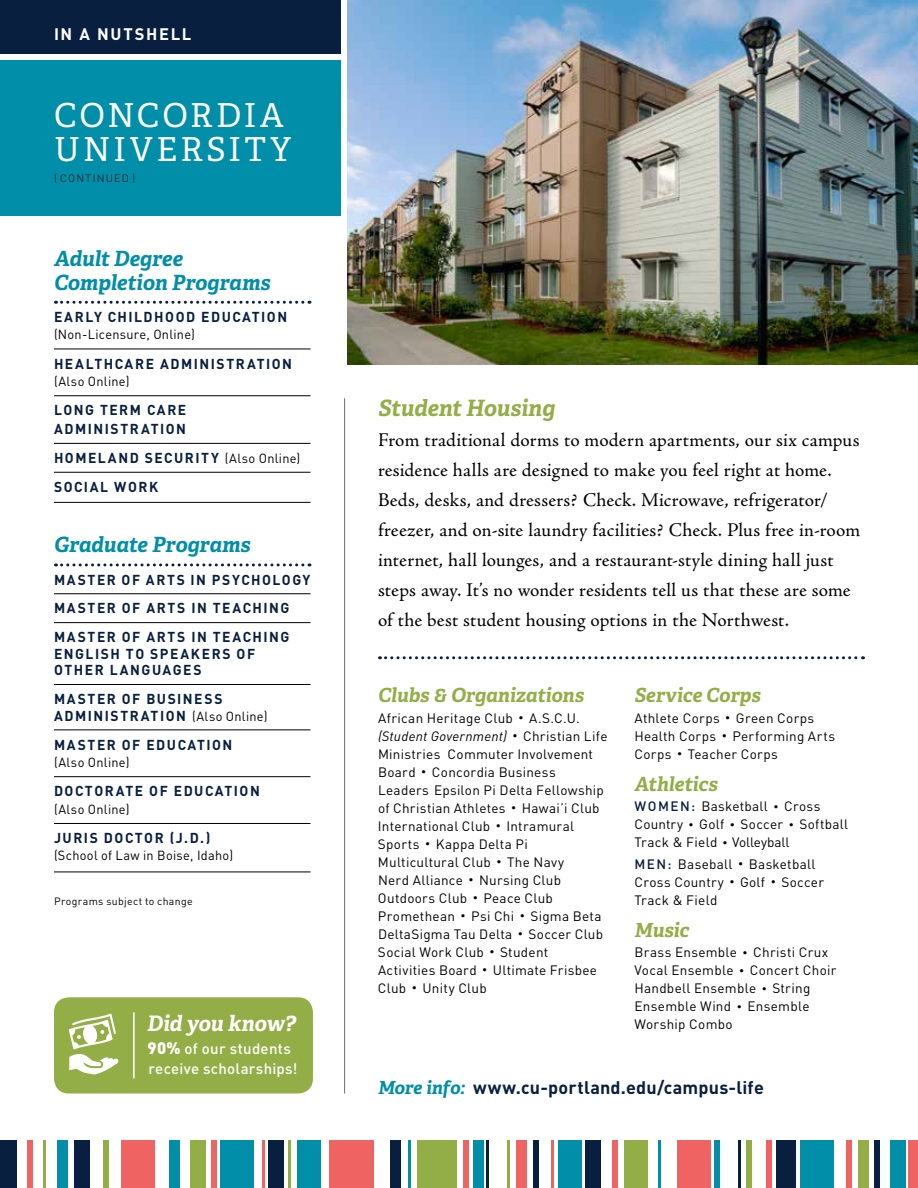
<style>
.page{position:relative;width:918px;height:1188px;background:#fff}
.page>*{position:absolute;margin:0;border:0;box-sizing:border-box;transform-origin:0 0}
.t1{font:33px/34.5px "Adelle";letter-spacing:.09em;color:#fff}
.t2{font:italic 700 22.5px "Adelle";letter-spacing:-.01em;color:#93ae46}
.t3{font:italic 700 21.3px "Adelle";letter-spacing:-.01em;color:#fff}
.t4{font:italic 700 21px/23.2px "Adelle";letter-spacing:-.005em;color:#008ea9}
.t5{font:19.5px/30px "Adobe Jenson Pro";letter-spacing:.01em;color:#000}
.t6{font:italic 700 19.5px "Adelle";letter-spacing:-.005em;color:#93ae46}
.t7{font:700 18px "DIN";color:#091f3f}
.t8{font:700 16.5px "DIN";letter-spacing:.1em;color:#fff}
.t9{font:500 15px/19.8px "DIN";letter-spacing:.02em;color:#fff}
.t10{font:700 14.25px/28.8px "DIN";letter-spacing:.11em;color:#091f3f}
.t11{font:13.5px/18px "DIN";letter-spacing:.02em;color:#000}
.t12{font:13.2px "DIN";letter-spacing:.025em;color:#000}
.t13{font:10.5px "DIN";letter-spacing:.03em;color:#000}
.t14{font:300 10.5px "DIN";letter-spacing:.12em;color:#000}
.s1{font-weight:400;font-size:13.2px;color:#000}
.s2{font-weight:900;font-size:16.5px}
.s3{font-size:9.75px}
.s4{font-style:italic}
.s5{font-weight:500;color:#091f3f}
.s6{font-family:"Adelle";font-style:italic;color:#008ea9}
</style>
<div class="page">
<img style="left:347px;top:0;width:571px;height:364px">
<div style="left:0;top:61px;width:341px;height:155px;background:#008ea9"></div>
<div style="left:0;top:0;width:341px;height:54px;background:#091f3f"></div>
<hr style="left:344px;top:398px;width:1px;height:696px;background:#6d6e71">
<div style="left:220px;top:1141px;width:34px;height:47px;background:#008ea9"></div>
<div style="left:57px;top:1141px;width:11px;height:47px;background:#008ea9"></div>
<div style="left:103px;top:1141px;width:6px;height:47px;background:#93ae46"></div>
<div style="left:169px;top:1141px;width:11px;height:47px;background:#008ea9"></div>
<hr style="left:44px;top:1141px;width:2px;height:47px;background:#93ae46">
<div style="left:121px;top:1141px;width:34px;height:47px;background:#ef6362"></div>
<div style="left:211px;top:1141px;width:6px;height:47px;background:#ef6362"></div>
<hr style="left:262px;top:1141px;width:2px;height:47px;background:#ef6362">
<div style="left:269px;top:1141px;width:15px;height:47px;background:#091f3f"></div>
<div style="left:74px;top:1141px;width:16px;height:47px;background:#091f3f"></div>
<div style="left:190px;top:1141px;width:16px;height:47px;background:#93ae46"></div>
<div style="left:0;top:1141px;width:17px;height:47px;background:#091f3f"></div>
<div style="left:27px;top:1141px;width:5px;height:47px;background:#ef6362"></div>
<div style="left:297px;top:1141px;width:23px;height:47px;background:#008ea9"></div>
<div style="left:800px;top:1141px;width:34px;height:47px;background:#008ea9"></div>
<div style="left:473px;top:1141px;width:10px;height:47px;background:#008ea9"></div>
<hr style="left:659px;top:1141px;width:2px;height:47px;background:#008ea9">
<div style="left:329px;top:1141px;width:45px;height:47px;background:#ef6362"></div>
<div style="left:516px;top:1141px;width:11px;height:47px;background:#ef6362"></div>
<div style="left:463px;top:1141px;width:6px;height:47px;background:#ef6362"></div>
<div style="left:677px;top:1141px;width:34px;height:47px;background:#ef6362"></div>
<div style="left:390px;top:1141px;width:10px;height:47px;background:#091f3f"></div>
<div style="left:777px;top:1141px;width:19px;height:47px;background:#091f3f"></div>
<div style="left:846px;top:1141px;width:6px;height:47px;background:#ef6362"></div>
<div style="left:766px;top:1141px;width:6px;height:47px;background:#ef6362"></div>
<div style="left:909px;top:1141px;width:9px;height:47px;background:#ef6362"></div>
<div style="left:624px;top:1141px;width:23px;height:47px;background:#93ae46"></div>
<div style="left:418px;top:1141px;width:39px;height:47px;background:#93ae46"></div>
<div style="left:858px;top:1141px;width:10px;height:47px;background:#93ae46"></div>
<div style="left:612px;top:1141px;width:6px;height:47px;background:#ef6362"></div>
<div style="left:746px;top:1141px;width:6px;height:47px;background:#93ae46"></div>
<div style="left:585px;top:1141px;width:16px;height:47px;background:#091f3f"></div>
<div style="left:558px;top:1141px;width:23px;height:47px;background:#008ea9"></div>
<hr style="left:551px;top:1141px;width:3px;height:47px;background:#ef6362">
<div style="left:533px;top:1141px;width:6px;height:47px;background:#091f3f"></div>
<hr style="left:408px;top:1141px;width:2px;height:47px;background:#008ea9">
<hr style="left:507px;top:1141px;width:2px;height:47px;background:#93ae46">
<hr style="left:487px;top:1141px;width:2px;height:47px;background:#091f3f">
<hr style="left:739px;top:1141px;width:2px;height:47px;background:#091f3f">
<div style="left:874px;top:1141px;width:6px;height:47px;background:#091f3f"></div>
<div style="left:890px;top:1141px;width:16px;height:47px;background:#008ea9"></div>
<div style="left:714px;top:1141px;width:6px;height:47px;background:#008ea9"></div>
<hr style="left:289px;top:1141px;width:2px;height:47px;background:#93ae46">
<svg style="left:380px;top:656px;width:483px;height:3px"></svg>
<svg style="left:56px;top:301px;width:254px;height:3px"></svg>
<hr style="left:54px;top:349px;width:256px;height:1px;background:#000">
<hr style="left:54px;top:395px;width:256px;height:1px;background:#000">
<hr style="left:54px;top:443px;width:256px;height:1px;background:#000">
<hr style="left:54px;top:472px;width:256px;height:1px;background:#000">
<hr style="left:54px;top:502px;width:256px;height:1px;background:#000">
<svg style="left:56px;top:563px;width:254px;height:3px"></svg>
<hr style="left:54px;top:593px;width:256px;height:1px;background:#000">
<hr style="left:54px;top:622px;width:256px;height:1px;background:#000">
<hr style="left:54px;top:684px;width:256px;height:1px;background:#000">
<hr style="left:54px;top:730px;width:256px;height:1px;background:#000">
<hr style="left:54px;top:776px;width:256px;height:1px;background:#000">
<hr style="left:54px;top:823px;width:256px;height:1px;background:#000">
<hr style="left:54px;top:872px;width:256px;height:1px;background:#000">
<div style="left:54px;top:997px;width:259px;height:97px;background:#93ae46;border-radius:15px"></div>
<svg style="left:69px;top:1014px;width:50px;height:60px"></svg>
<hr style="left:133px;top:1013px;width:2px;height:65px;background:#fff">
<p class="t8" style="left:54px;top:23px;width:139px">IN A NUTSHELL</p>
<h1 class="t1" style="left:54px;top:98px;width:239px">CONCORDIA<br>UNIVERSITY</h1>
<p class="t14" style="left:54px;top:171px;width:83px">( CONTINUED )</p>
<h3 class="t4" style="left:54px;top:247px;width:218px">Adult Degree<br>Completion Programs</h3>
<p class="t10" style="left:54px;top:302px;width:31px">EARLY</p>
<p class="t10" style="left:108px;top:302px;width:11px">CHILDHOOD</p>
<p class="t10" style="left:201px;top:302px;width:88px">EDUCATION</p>
<p class="t12" style="left:54px;top:327px;width:143px">(Non-Licensure, Online)</p>
<p class="t10" style="left:54px;top:349px;width:240px">H EALTHCARE ADMINISTRATION</p>
<p class="t12" style="left:54px;top:374px;width:77px">(Also Online)</p>
<p class="t10" style="left:54px;top:400px;width:134px;line-height:18.8px">LONG TERM CARE<br>ADMINISTRATION</p>
<p class="t10" style="left:54px;top:443px;width:12px">HOMEL</p>
<p class="t10" style="left:108px;top:443px;width:48px">AND SECURITY</p>
<p class="t12" style="left:225px;top:451px;width:77px">(Also Online)</p>
<p class="t10" style="left:54px;top:472px;width:106px">SOCIAL WORK</p>
<h3 class="t4" style="left:54px;top:533px;width:198px">Graduate Programs</h3>
<p class="t10" style="left:54px;top:565px;width:258px">MASTER OF ARTS IN PSYCHOLOGY<br>MASTER OF ARTS IN TEACHING<br>MASTER OF ARTS IN TEACHING</p>
<p class="t10" style="left:54px;top:645px;width:199px;line-height:16.5px">ENGLISH TO SPEAKERS OF<br>OTHER LANGUAGES</p>
<p class="t10" style="left:54px;top:690px;width:215px;line-height:16.5px">MASTER OF BUSINESS<br>ADMINISTRATION <span class="s1">(Also Online)</span></p>
<p class="t10" style="left:54px;top:730px;width:180px">MASTER OF EDUCATION</p>
<p class="t12" style="left:54px;top:755px;width:77px">(Also Online)</p>
<p class="t10" style="left:54px;top:776px;width:207px">DOCTORATE OF EDUCATION</p>
<p class="t12" style="left:54px;top:801px;width:77px">(Also Online)</p>
<p class="t10" style="left:54px;top:823px;width:158px">JURIS DOCTOR (J.D.)</p>
<p class="t12" style="left:54px;top:848px;width:181px">(School of Law in Boise, Idaho)</p>
<p class="t13" style="left:54px;top:895px;width:140px">Programs subject to change</p>
<h3 class="t3" style="left:147px;top:1010px;width:150px">Did you know?</h3>
<p class="t9" style="left:148px;top:1038px;width:151px"><span class="s2">90%</span> of our students receive scholarships!</p>
<h2 class="t2" style="left:378px;top:394px;width:179px">Student Housing</h2>
<p class="t5" style="left:378px;top:425px;width:484px">From traditional dorms to modern apartments, our six campus residence halls are designed to make you feel right at home.<br>Beds, desks, and dressers? Check. Microwave, refrigerator/ freezer, and on-site laundry facilities? Check. Plus free in-room internet, hall lounges, and a restaurant-style dining hall just steps away. It’s no wonder residents tell us that these are some of the best student housing options in the Northwest.</p>
<h3 class="t6" style="left:378px;top:683px;width:208px">Clubs &amp; Organizations</h3>
<p class="t11" style="left:378px;top:709px;width:231px">African Heritage Club <span class="s3">•</span> A.S.C.U. <span class="s4">(Student Government)</span> <span class="s3">•</span> Christian Life<br>Ministries Commuter Involvement<br>Board <span class="s3">•</span> Concordia Business<br>Leaders Epsilon Pi Delta Fellowship of Christian Athletes <span class="s3">•</span> Hawai’i Club<br>International Club <span class="s3">•</span> Intramural<br>Sports <span class="s3">•</span> Kappa Delta Pi<br>Multicultural Club <span class="s3">•</span> The Navy<br>Nerd Alliance <span class="s3">•</span> Nursing Club<br>Outdoors Club <span class="s3">•</span> Peace Club<br>Promethean <span class="s3">•</span> Psi Chi <span class="s3">•</span> Sigma Beta<br>DeltaSigma Tau Delta <span class="s3">•</span> Soccer Club<br>Social Work Club <span class="s3">•</span> Student<br>Activities Board <span class="s3">•</span> Ultimate Frisbee<br>Club <span class="s3">•</span> Unity Club</p>
<h3 class="t6" style="left:634px;top:683px;width:128px">Service Corps</h3>
<p class="t11" style="left:634px;top:709px;width:202px">Athlete Corps <span class="s3">•</span> Green Corps<br>Health Corps <span class="s3">•</span> Performing Arts<br>Corps <span class="s3">•</span> Teacher Corps</p>
<h3 class="t6" style="left:634px;top:772px;width:85px">Athletics</h3>
<p class="t11" style="left:634px;top:798px;width:215px"><span class="s5">women:</span> Basketball <span class="s3">•</span> Cross<br>Country <span class="s3">•</span> Golf <span class="s3">•</span> Soccer <span class="s3">•</span> Softball<br>Track &amp; Field <span class="s3">•</span> Volleyball</p>
<p class="t11" style="left:634px;top:855px;width:191px"><span class="s5">M en:</span> Baseball <span class="s3">•</span> Basketball<br>Cross Country <span class="s3">•</span> Golf <span class="s3">•</span> Soccer<br>Track &amp; Field</p>
<h3 class="t6" style="left:634px;top:917px;width:56px">Music</h3>
<p class="t11" style="left:634px;top:944px;width:203px">Brass Ensemble <span class="s3">•</span> Christi Crux<br>Vocal Ensemble <span class="s3">•</span> Concert Choir<br>Handbell Ensemble <span class="s3">•</span> String<br>Ensemble Wind <span class="s3">•</span> Ensemble<br>Worship Combo</p>
<h3 class="t7" style="left:378px;top:1075px;width:387px"><span class="s6">More info:</span> WWW.CU-PORTLAND.EDU/CAMPUS-LIFE</h3>
</div>
